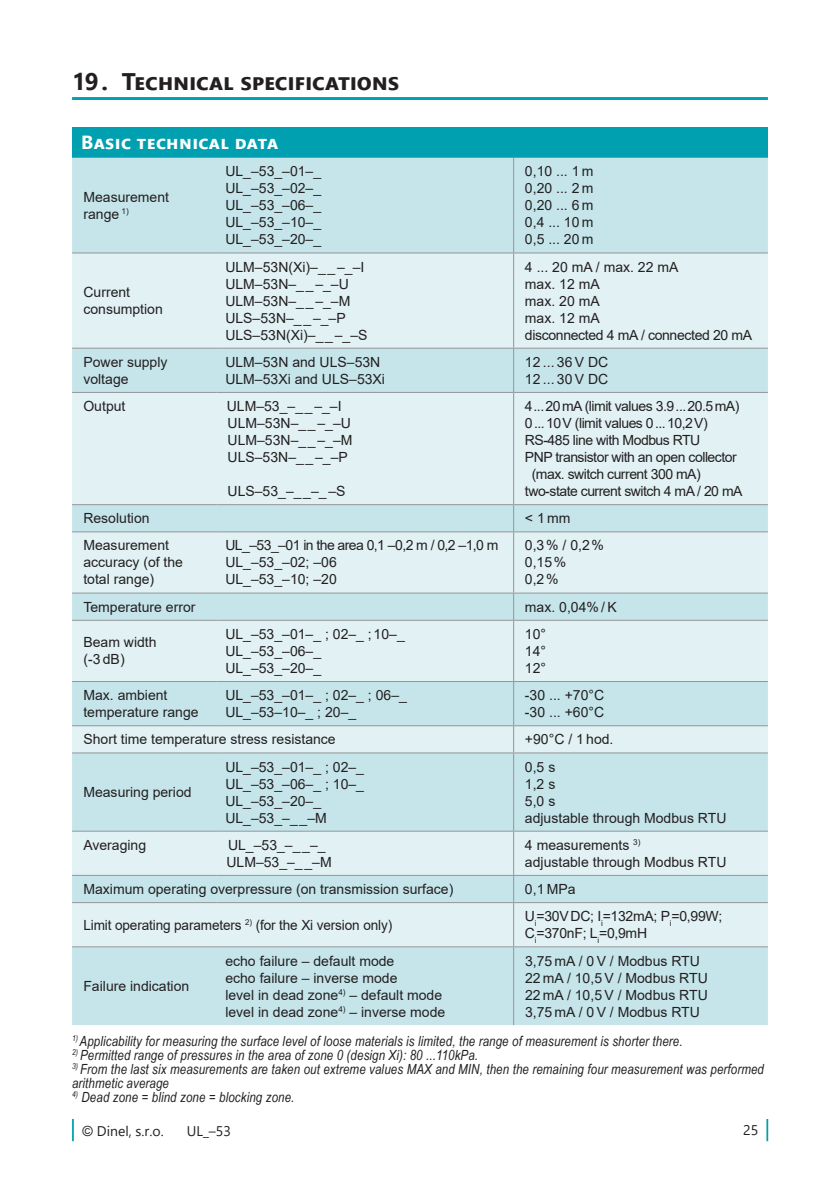
<style>
.page{position:relative;width:840px;height:1191px;background:#fff}
.page>*{position:absolute;margin:0;border:0;box-sizing:border-box;transform-origin:0 0}
.t1{font:700 24px "Segoe UI";letter-spacing:-.025em;color:#231f20}
.t2{font:700 19px "Segoe UI";letter-spacing:.035em;color:#fff}
.t3{font:14px/17px "Arial";color:#231f20}
.t4{font:italic 14px/14px "Arial Narrow";letter-spacing:.01em;color:#231f20}
.t5{font:14px "Arial";letter-spacing:-.035em;color:#231f20}
.t6{font:14px/17px "Arial";letter-spacing:-.025em;color:#231f20}
.t7{font:14px/17px "Arial";letter-spacing:-.04em;color:#231f20}
.t8{font:14px/17px "Arial";letter-spacing:-.02em;color:#231f20}
.t9{font:14px "Segoe UI";color:#231f20}
.s1{font-family:"Arial"}
</style>
<div class="page">
<hr style="left:72px;top:1119px;width:2px;height:22px;background:#00a0b0">
<svg style="left:766px;top:1119px;width:1px;height:22px"></svg>
<hr style="left:72px;top:97px;width:695px;height:3px;background:#00a2b2">
<div style="left:72px;top:127px;width:695px;height:31px;background:#00a0b0"></div>
<div style="left:72px;top:158px;width:695px;height:867px;background:#c5e5ea"></div>
<svg style="left:72px;top:253px;width:695px;height:693px;background:#d6ecef"></svg>
<hr style="left:513px;top:158px;width:1px;height:94px;background:#939598">
<hr style="left:72px;top:252px;width:144px;height:1px;background:#939598">
<hr style="left:72px;top:348px;width:144px;height:1px;background:#939598">
<hr style="left:216px;top:252px;width:297px;height:1px;background:#939598">
<hr style="left:216px;top:348px;width:297px;height:1px;background:#939598">
<hr style="left:513px;top:253px;width:1px;height:95px;background:#939598">
<hr style="left:513px;top:348px;width:1px;height:44px;background:#939598">
<hr style="left:513px;top:252px;width:254px;height:1px;background:#939598">
<hr style="left:513px;top:348px;width:254px;height:1px;background:#939598">
<hr style="left:72px;top:392px;width:144px;height:1px;background:#939598">
<hr style="left:216px;top:392px;width:297px;height:1px;background:#939598">
<hr style="left:513px;top:393px;width:1px;height:111px;background:#939598">
<hr style="left:513px;top:392px;width:254px;height:1px;background:#939598">
<hr style="left:72px;top:504px;width:144px;height:1px;background:#939598">
<hr style="left:216px;top:504px;width:297px;height:1px;background:#939598">
<svg style="left:513px;top:505px;width:1px;height:26px"></svg>
<hr style="left:513px;top:504px;width:254px;height:1px;background:#939598">
<hr style="left:72px;top:531px;width:144px;height:1px;background:#939598">
<hr style="left:216px;top:531px;width:297px;height:1px;background:#939598">
<hr style="left:513px;top:532px;width:1px;height:60px;background:#939598">
<hr style="left:513px;top:531px;width:254px;height:1px;background:#939598">
<hr style="left:72px;top:592px;width:144px;height:1px;background:#939598">
<hr style="left:216px;top:592px;width:297px;height:1px;background:#939598">
<svg style="left:513px;top:593px;width:1px;height:27px"></svg>
<hr style="left:513px;top:592px;width:254px;height:1px;background:#939598">
<hr style="left:72px;top:620px;width:144px;height:1px;background:#939598">
<hr style="left:216px;top:620px;width:297px;height:1px;background:#939598">
<hr style="left:513px;top:620px;width:1px;height:61px;background:#939598">
<hr style="left:513px;top:620px;width:254px;height:1px;background:#939598">
<hr style="left:72px;top:681px;width:144px;height:1px;background:#939598">
<hr style="left:216px;top:681px;width:297px;height:1px;background:#939598">
<hr style="left:513px;top:682px;width:1px;height:43px;background:#939598">
<hr style="left:513px;top:681px;width:254px;height:1px;background:#939598">
<hr style="left:513px;top:753px;width:1px;height:77px;background:#939598">
<hr style="left:513px;top:947px;width:1px;height:78px;background:#939598">
<hr style="left:72px;top:830px;width:144px;height:1px;background:#939598">
<hr style="left:216px;top:830px;width:297px;height:1px;background:#939598">
<hr style="left:513px;top:831px;width:1px;height:44px;background:#939598">
<hr style="left:513px;top:830px;width:254px;height:1px;background:#939598">
<hr style="left:72px;top:725px;width:144px;height:1px;background:#939598">
<hr style="left:72px;top:752px;width:144px;height:1px;background:#939598">
<hr style="left:72px;top:875px;width:144px;height:1px;background:#939598">
<hr style="left:216px;top:875px;width:297px;height:1px;background:#939598">
<hr style="left:216px;top:725px;width:297px;height:1px;background:#939598">
<hr style="left:216px;top:752px;width:297px;height:1px;background:#939598">
<svg style="left:513px;top:726px;width:1px;height:26px"></svg>
<svg style="left:513px;top:876px;width:1px;height:26px"></svg>
<hr style="left:513px;top:725px;width:254px;height:1px;background:#939598">
<hr style="left:513px;top:752px;width:254px;height:1px;background:#939598">
<hr style="left:513px;top:875px;width:254px;height:1px;background:#939598">
<hr style="left:72px;top:902px;width:144px;height:1px;background:#939598">
<hr style="left:216px;top:902px;width:297px;height:1px;background:#939598">
<hr style="left:513px;top:903px;width:1px;height:43px;background:#939598">
<hr style="left:513px;top:902px;width:254px;height:1px;background:#939598">
<hr style="left:72px;top:946px;width:144px;height:1px;background:#939598">
<hr style="left:216px;top:946px;width:297px;height:1px;background:#939598">
<hr style="left:513px;top:946px;width:254px;height:1px;background:#939598">
<h1 class="t1" style="left:72px;top:58px;width:329px">19 . Technical specifications</h1>
<h2 class="t2" style="left:81px;top:125px;width:197px">Basic technical data</h2>
<p class="t3" style="left:83px;top:188px;width:87px">Measurement range <sup>1)</sup></p>
<p class="t3" style="left:83px;top:284px;width:81px">Current consumption</p>
<p class="t3" style="left:225px;top:163px;width:97px;text-align:justify">UL_–53_–01–_ UL_–53_–02–_ UL_–53_–06–_ UL_–53_–10–_ UL_–53_–20–_</p>
<p class="t3" style="left:524px;top:163px;width:70px;text-align:justify">0,10 ... 1 m 0,20 ... 2 m 0,20 ... 6 m 0,4 ... 10 m 0,5 ... 20 m</p>
<p class="t3" style="left:225px;top:258px;width:144px">ULM–53N(Xi)–__–_–I<br>ULM–53N–__–_–U<br>ULM–53N–__–_–M<br>ULS–53N–__–_–P<br>ULS–53N(Xi)–__–_–S</p>
<p class="t6" style="left:524px;top:258px;width:229px">4 ... 20 mA / max. 22 mA<br>max. 12 mA<br>max. 20 mA<br>max. 12 mA<br>disconnected 4 mA / connected 20 mA</p>
<p class="t3" style="left:83px;top:353px;width:86px">Power supply voltage</p>
<p class="t3" style="left:225px;top:353px;width:161px">ULM–53N and ULS–53N<br>ULM–53Xi and ULS–53Xi</p>
<p class="t3" style="left:524px;top:353px;width:85px">12 ... 36 V DC<br>12 ... 30 V DC</p>
<p class="t3" style="left:83px;top:397px;width:44px">Output</p>
<p class="t3" style="left:227px;top:397px;width:127px">ULM–53_–__–_–I<br>ULM–53N–__–_–U<br>ULM–53N–__–_–M<br>ULS–53N–__–_–P</p>
<p class="t3" style="left:227px;top:482px;width:119px">ULS–53_–__–_–S</p>
<p class="t5" style="left:524px;top:396px;width:216px">4...20mA (limit values 3.9...20.5mA)</p>
<p class="t5" style="left:524px;top:413px;width:184px">0...10V (limit values 0...10,2V)</p>
<p class="t5" style="left:524px;top:430px;width:177px">RS-485 line with Modbus RTU</p>
<p class="t5" style="left:524px;top:447px;width:213px">PNP transistor with an open collector</p>
<p class="t5" style="left:531px;top:464px;width:170px">(max. switch current 300 mA)</p>
<p class="t5" style="left:524px;top:481px;width:219px">two-state current switch 4 mA / 20 mA</p>
<p class="t3" style="left:83px;top:510px;width:68px">Resolution</p>
<p class="t3" style="left:524px;top:510px;width:47px">&lt; 1mm</p>
<p class="t3" style="left:83px;top:537px;width:101px">Measurement accuracy (of the total range)</p>
<p class="t7" style="left:225px;top:537px;width:274px">UL_–53_–01 in the area 0,1 –0,2 m / 0,2 –1,0 m<br>UL_–53_–02; –06<br>UL_–53_–10; –20</p>
<p class="t3" style="left:524px;top:537px;width:80px">0,3% / 0,2%<br>0,15%<br>0,2%</p>
<p class="t3" style="left:83px;top:598px;width:114px">Temperature error</p>
<p class="t3" style="left:524px;top:598px;width:93px">max. 0,04% / K</p>
<p class="t3" style="left:83px;top:634px;width:75px">Beam width (-3 dB)</p>
<p class="t3" style="left:225px;top:625px;width:181px">UL_–53_–01–_ ; 02–_ ;10–_<br>UL_–53_–06–_<br>UL_–53_–20–_</p>
<p class="t3" style="left:524px;top:625px;width:23px;text-align:justify">10° 14° 12°</p>
<p class="t3" style="left:83px;top:686px;width:117px">Max. ambient temperature range</p>
<p class="t3" style="left:225px;top:686px;width:183px">UL_–53_–01–_ ; 02–_ ; 06–_<br>UL_–53–10–_ ; 20–_</p>
<p class="t3" style="left:524px;top:686px;width:81px">-30 ... +70°C -30 ... +60°C</p>
<p class="t3" style="left:83px;top:731px;width:254px">Short time temperature stress resistance</p>
<p class="t3" style="left:524px;top:731px;width:90px">+90°C / 1 hod.</p>
<p class="t3" style="left:83px;top:783px;width:110px">Measuring period</p>
<p class="t3" style="left:225px;top:758px;width:140px">UL_–53_–01–_ ; 02–_<br>UL_–53_–06–_ ; 10–_<br>UL_–53_–20–_<br>UL_–53_–__–M</p>
<p class="t3" style="left:524px;top:758px;width:203px">0,5 s<br>1,2 s<br>5,0 s<br>adjustable through Modbus RTU</p>
<p class="t3" style="left:83px;top:836px;width:64px">Averaging</p>
<p class="t3" style="left:226px;top:836px;width:107px">UL_–53_–__–_<br>ULM–53_–__–M</p>
<p class="t3" style="left:524px;top:836px;width:203px">4 measurements <sup>3)<br></sup>adjustable through Modbus RTU</p>
<p class="t3" style="left:83px;top:880px;width:371px">Maximum operating overpressure (on transmission surface)</p>
<p class="t3" style="left:524px;top:880px;width:52px">0,1 MPa</p>
<p class="t3" style="left:83px;top:916px;width:310px">Limit operating parameters <sup>2)</sup> (for the Xi version only)</p>
<p class="t8" style="left:524px;top:907px;width:199px">U<sub>i</sub>=30VDC; I<sub>i</sub>=132mA; P<sub>i</sub>=0,99W;<br>C<sub>i</sub>=370nF; L<sub>i</sub>=0,9mH</p>
<p class="t3" style="left:83px;top:977px;width:107px">Failure indication</p>
<p class="t3" style="left:225px;top:952px;width:221px">echo failure – default mode<br>echo failure – inverse mode<br>level in dead zone<sup>4)</sup> – default mode level in dead zone<sup>4)</sup> – inverse mode</p>
<p class="t3" style="left:524px;top:952px;width:184px">3,75 mA / 0 V / Modbus RTU<br>22 mA / 10,5 V / Modbus RTU<br>22 mA / 10,5 V / Modbus RTU<br>3,75 mA / 0 V / Modbus RTU</p>
<p class="t4" style="left:72px;top:1033px;width:611px"><sup>1)</sup> Applicability for measuring the surface level of loose materials is limited, the range of measurement is shorter there.</p>
<p class="t4" style="left:72px;top:1047px;width:407px"><sup>2)</sup> Permitted range of pressures in the area of zone 0 (design Xi): 80 ...110kPa.</p>
<p class="t4" style="left:72px;top:1061px;width:693px"><sup>3)</sup> From the last six measurements are taken out extreme values MAX and MIN, then the remaining four measurement was performed arithmetic average</p>
<p class="t4" style="left:72px;top:1089px;width:224px"><sup>4)</sup> Dead zone = blind zone = blocking zone.</p>
<p class="t9" style="left:83px;top:1117px;width:83px"><span class="s1">©</span> Dinel, s.r.o.</p>
<p class="t9" style="left:187px;top:1117px;width:46px">UL_–53</p>
<p class="t9" style="left:742px;top:1116px;width:17px">25</p>
</div>
